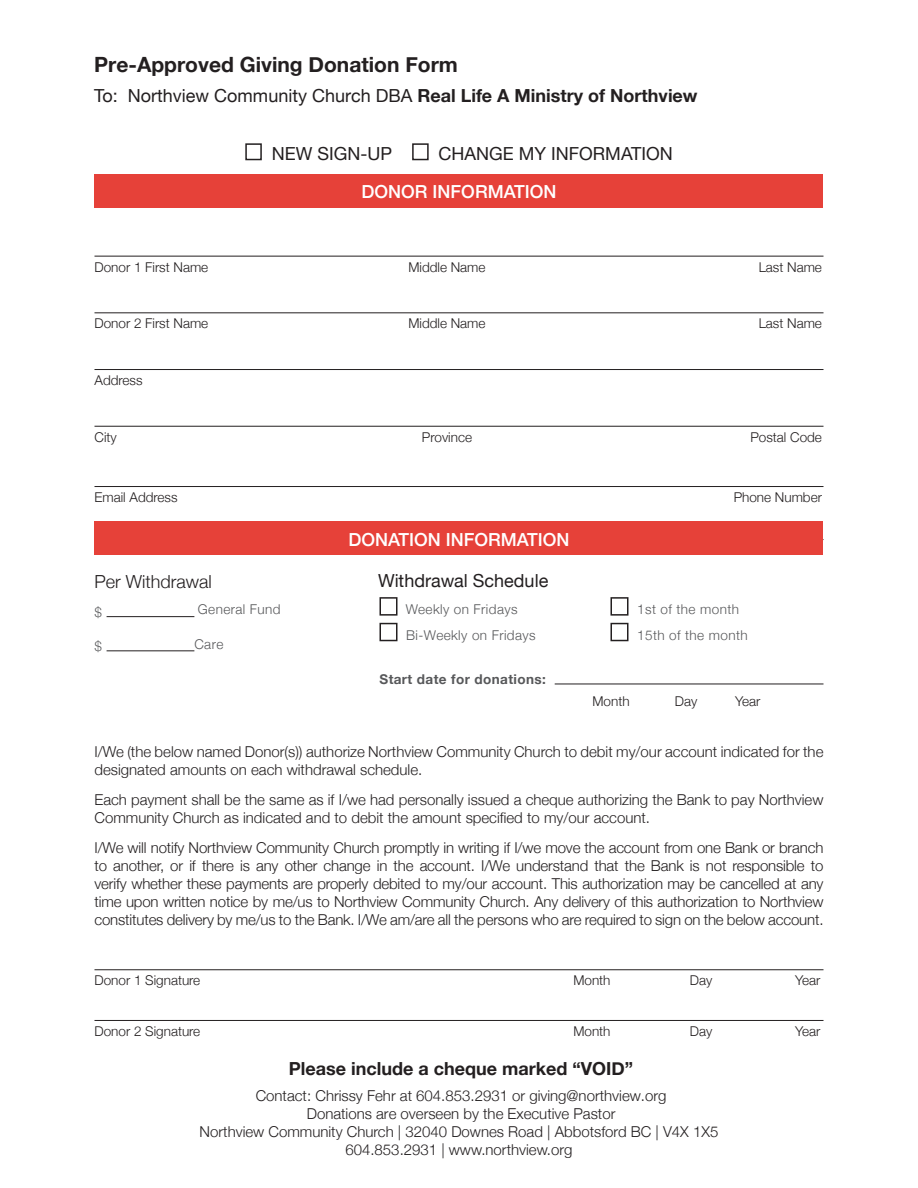
<style>
.page{position:relative;width:918px;height:1188px;background:#fff}
.page>*{position:absolute;margin:0;border:0;box-sizing:border-box;transform-origin:0 0}
.t1{font:700 21px "Helvetica Neue";color:#231f20}
.t2{font:18px "Helvetica Neue";color:#231f20}
.t3{font:500 18px "Helvetica Neue";color:#fff}
.t4{font:700 18px "Helvetica Neue";color:#231f20}
.t5{font:300 18px "Helvetica Neue";color:#221e1f}
.t6{font:300 15px/18px "Helvetica Neue";color:#231f20}
.t7{font:300 13.5px "Helvetica Neue";color:#231f20}
.t8{font:300 13.5px "Helvetica Neue";letter-spacing:.03em;color:#57585a}
.t9{font:700 13.5px "Helvetica Neue";letter-spacing:.03em;color:#57585a}
.s1{font-weight:700}
</style>
<div class="page">
<hr style="left:94px;top:256px;width:730px;height:1px;background:#231f20">
<hr style="left:94px;top:312px;width:730px;height:1px;background:#231f20">
<hr style="left:94px;top:369px;width:730px;height:1px;background:#231f20">
<hr style="left:94px;top:426px;width:730px;height:1px;background:#231f20">
<hr style="left:94px;top:486px;width:730px;height:1px;background:#231f20">
<hr style="left:94px;top:969px;width:730px;height:1px;background:#231f20">
<hr style="left:94px;top:1020px;width:730px;height:1px;background:#231f20">
<div style="left:245px;top:143px;width:17px;height:17px;border:2px solid #231f20"></div>
<div style="left:412px;top:143px;width:17px;height:17px;border:2px solid #231f20"></div>
<div style="left:94px;top:174px;width:730px;height:33px;background:#e64139"></div>
<div style="left:94px;top:522px;width:730px;height:33px;background:#e64139"></div>
<div style="left:380px;top:597px;width:18px;height:19px;border:2px solid #231f20"></div>
<div style="left:380px;top:623px;width:18px;height:18px;border:2px solid #231f20"></div>
<div style="left:610px;top:597px;width:18px;height:19px;border:2px solid #231f20"></div>
<div style="left:610px;top:623px;width:18px;height:18px;border:2px solid #231f20"></div>
<hr style="left:555px;top:684px;width:269px;height:1px;background:#231f20">
<hr style="left:107px;top:616px;width:87px;height:1px;background:#231f20">
<hr style="left:107px;top:650px;width:87px;height:1px;background:#231f20">
<p class="t1" style="left:94px;top:48px;width:365px">Pre-Approved Giving Donation Form</p>
<p class="t2" style="left:94px;top:82px;width:605px">To: Northview Community Church DBA <span class="s1">Real Life A Ministry of Northview</span></p>
<p class="t2" style="left:272px;top:141px;width:122px">NEW SIGN-UP</p>
<p class="t2" style="left:439px;top:141px;width:236px">CHANGE MY INFORMATION</p>
<p class="t3" style="left:362px;top:177px;width:196px">DONOR INFORMATION</p>
<p class="t7" style="left:94px;top:256px;width:115px">Donor 1 First Name</p>
<p class="t7" style="left:408px;top:256px;width:79px">Middle Name</p>
<p class="t7" style="left:759px;top:256px;width:65px">Last Name</p>
<p class="t7" style="left:94px;top:313px;width:115px">Donor 2 First Name</p>
<p class="t7" style="left:408px;top:313px;width:79px">Middle Name</p>
<p class="t7" style="left:759px;top:313px;width:65px">Last Name</p>
<p class="t7" style="left:94px;top:369px;width:50px">Address</p>
<p class="t7" style="left:94px;top:426px;width:24px">City</p>
<p class="t7" style="left:422px;top:426px;width:52px">Province</p>
<p class="t7" style="left:750px;top:426px;width:73px">Postal Code</p>
<p class="t7" style="left:94px;top:486px;width:85px">Email Address</p>
<p class="t7" style="left:734px;top:486px;width:90px">Phone Number</p>
<p class="t3" style="left:348px;top:525px;width:223px">DONATION INFORMATION</p>
<p class="t5" style="left:94px;top:567px;width:119px">Per Withdrawal</p>
<p class="t8" style="left:94px;top:601px;width:9px">$</p>
<p class="t8" style="left:94px;top:636px;width:9px">$</p>
<p class="t8" style="left:198px;top:599px;width:84px">General Fund</p>
<p class="t8" style="left:194px;top:633px;width:30px">Care</p>
<p class="t2" style="left:378px;top:568px;width:172px">Withdrawal Schedule</p>
<p class="t8" style="left:406px;top:598px;width:113px">Weekly on Fridays</p>
<p class="t8" style="left:406px;top:624px;width:131px">Bi-Weekly on Fridays</p>
<p class="t9" style="left:380px;top:669px;width:168px">Start date for donations:</p>
<p class="t8" style="left:637px;top:598px;width:103px">1st of the month</p>
<p class="t8" style="left:637px;top:624px;width:112px">15th of the month</p>
<p class="t7" style="left:592px;top:690px;width:39px">Month</p>
<p class="t7" style="left:675px;top:690px;width:24px">Day</p>
<p class="t7" style="left:735px;top:690px;width:27px">Year</p>
<p class="t6" style="left:94px;top:742px;width:730px">I/We (the below named Donor(s)) authorize Northview Community Church to debit my/our account indicated for the designated amounts on each withdrawal schedule.</p>
<p class="t6" style="left:94px;top:790px;width:731px">Each payment shall be the same as if I/we had personally issued a cheque authorizing the Bank to pay Northview<br>Community Church as indicated and to debit the amount specified to my/our account.</p>
<p class="t6" style="left:94px;top:838px;width:731px;text-align:justify">I/We will notify Northview Community Church promptly in writing if I/we move the account from one Bank or branch to another, or if there is any other change in the account. I/We understand that the Bank is not responsible to verify whether these payments are properly debited to my/our account. This authorization may be cancelled at any time upon written notice by me/us to Northview Community Church. Any delivery of this authorization to Northview constitutes delivery by me/us to the Bank. I/We am/are all the persons who are required to sign on the below account.</p>
<p class="t7" style="left:94px;top:969px;width:107px">Donor 1 Signature</p>
<p class="t7" style="left:573px;top:969px;width:39px">Month</p>
<p class="t7" style="left:690px;top:969px;width:24px">Day</p>
<p class="t7" style="left:795px;top:969px;width:27px">Year</p>
<p class="t7" style="left:94px;top:1020px;width:107px">Donor 2 Signature</p>
<p class="t7" style="left:573px;top:1020px;width:39px">Month</p>
<p class="t7" style="left:690px;top:1020px;width:24px">Day</p>
<p class="t7" style="left:795px;top:1020px;width:27px">Year</p>
<p class="t4" style="left:289px;top:1055px;width:346px">Please include a cheque marked “VOID”</p>
<p class="t6" style="left:200px;top:1086px;width:520px;text-align:center">Contact: Chrissy Fehr at 604.853.2931 or giving@northview.org<br>Donations are overseen by the Executive Pastor<br>Northview Community Church | 32040 Downes Road | Abbotsford BC | V4X 1X5<br>604.853.2931 | www.northview.org</p>
</div>
